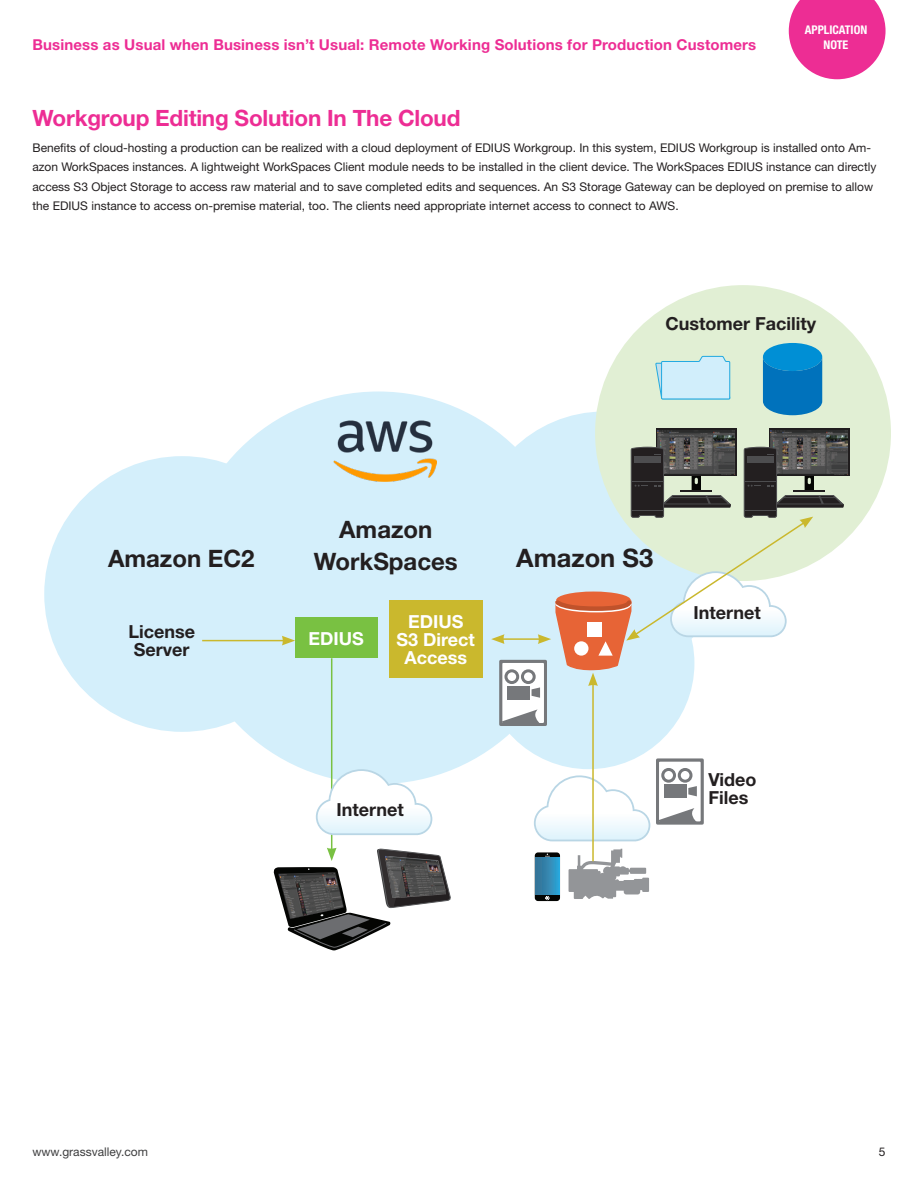
<style>
.page{position:relative;width:918px;height:1188px;background:#fff}
.page>*{position:absolute;margin:0;border:0;box-sizing:border-box;transform-origin:0 0}
._2019_Playbook_Subhe{font:700 25.5px "Helvetica Neue";color:#231f20}
._2019_Playbook_Subhe-2{font:700 24px/31.5px "Helvetica Neue";color:#231f20;text-align:center}
._2019_Collateral_Hea{font:700 22.5px "Helvetica Neue";letter-spacing:-.01em;color:#ed2d94}
._2019_Playbook_Subhe-3{font:700 18px/18px "Helvetica Neue";color:#231f20;text-align:center}
._2019_Playbook_Subhe-4{font:700 18px/18px "Helvetica Neue";color:#fff;text-align:center}
.t1{font:700 15px "Helvetica Neue";letter-spacing:.01em;color:#ed2d94}
._2019_Text{font:12px/19.5px "Helvetica Neue";color:#231f20}
.t2{font:12px "Helvetica Neue";color:#3e3e3f}
.t3{font:700 condensed 12px "Helvetica Neue";color:#fff}
</style>
<div class="page">
<svg style="left:789px;top:0;width:97px;height:79px;background:#ef4ea5"></svg>
<div style="left:44px;top:456px;width:276px;height:276px;background:#d4effb;border-radius:50%"></div>
<div style="left:182px;top:391px;width:393px;height:393px;background:#d4effb;border-radius:50%"></div>
<div style="left:474px;top:411px;width:261px;height:261px;background:#d4effb;border-radius:50%"></div>
<div style="left:483px;top:557px;width:211px;height:212px;background:#d4effb;border-radius:50%"></div>
<div style="left:595px;top:285px;width:296px;height:296px;background:#e1efd4;border-radius:50%"></div>
<svg style="left:655px;top:355px;width:76px;height:45px;background:#c5e8f2"></svg>
<div style="left:763px;top:343px;width:59px;height:28px;background:#008fd5;border-radius:50%"></div>
<svg style="left:763px;top:358px;width:59px;height:57px"></svg>
<div style="left:656px;top:428px;width:81px;height:48px;background:#201d1e"></div>
<img style="left:658px;top:430px;width:77px;height:16px">
<div style="left:769px;top:428px;width:81px;height:48px;background:#201d1e"></div>
<img style="left:771px;top:430px;width:77px;height:44px">
<svg style="left:535px;top:852px;width:25px;height:49px"></svg>
<svg style="left:536px;top:858px;width:23px;height:37px"></svg>
<svg style="left:569px;top:849px;width:80px;height:50px"></svg>
<svg style="left:534px;top:775px;width:116px;height:66px"></svg>
<img style="left:334px;top:420px;width:102px;height:62px">
<div style="left:295px;top:618px;width:82px;height:40px;background:#79c142"></div>
<div style="left:389px;top:600px;width:94px;height:78px;background:#cab82d"></div>
<hr style="left:331px;top:658px;width:1px;height:192px;background:#79c142">
<svg style="left:273px;top:848px;width:178px;height:103px"></svg>
<hr style="left:592px;top:684px;width:2px;height:177px;background:#cab82d">
<hr style="left:202px;top:640px;width:82px;height:1px;background:#cab82d">
<svg style="left:282px;top:636px;width:13px;height:9px"></svg>
<hr style="left:502px;top:638px;width:38px;height:2px;background:#cab82d">
<svg style="left:491px;top:634px;width:13px;height:10px"></svg>
<svg style="left:316px;top:769px;width:116px;height:66px"></svg>
<div style="left:658px;top:760px;width:44px;height:63px;border:2px solid #76787b;border-radius:2px"></div>
<div style="left:656px;top:758px;width:48px;height:67px;border:3px solid #76787b"></div>
<svg style="left:658px;top:808px;width:41px;height:16px"></svg>
<div style="left:664px;top:784px;width:22px;height:14px;background:#76787b"></div>
<svg style="left:688px;top:786px;width:9px;height:10px"></svg>
<div style="left:661px;top:768px;width:15px;height:15px;border:3px solid #76787b;border-radius:50%"></div>
<div style="left:678px;top:768px;width:14px;height:15px;border:3px solid #76787b;border-radius:50%"></div>
<div style="left:501px;top:662px;width:44px;height:62px;background:#fff;border-radius:2px"></div>
<div style="left:499px;top:660px;width:48px;height:66px;border:3px solid #76787b"></div>
<svg style="left:501px;top:709px;width:42px;height:16px"></svg>
<div style="left:507px;top:686px;width:23px;height:13px;background:#76787b"></div>
<div style="left:504px;top:669px;width:15px;height:15px;border:3px solid #76787b;border-radius:50%"></div>
<div style="left:521px;top:669px;width:15px;height:15px;border:3px solid #76787b;border-radius:50%"></div>
<svg style="left:532px;top:446px;width:312px;height:252px"></svg>
<div style="left:574px;top:641px;width:15px;height:15px;background:#fff;border-radius:50%"></div>
<p class="t3" style="left:805px;top:23px;width:64px">APPLICATION</p>
<p class="t1" style="left:32px;top:35px;width:725px">Business as Usual when Business isn’t Usual: Remote Working Solutions for Production Customers</p>
<p class="t3" style="left:824px;top:37px;width:26px">NOTE</p>
<p class="_2019_Collateral_Hea" style="left:32px;top:104px;width:430px">Workgroup Editing Solution In The Cloud</p>
<p class="_2019_Text" style="left:32px;top:138px;width:846px">Benefits of cloud-hosting a production can be realized with a cloud deployment of EDIUS Workgroup. In this system, EDIUS Workgroup is installed onto Am&shy;azon WorkSpaces instances. A lightweight WorkSpaces Client module needs to be installed in the client device. The WorkSpaces EDIUS instance can directly access S3 Object Storage to access raw material and to save completed edits and sequences. An S3 Storage Gateway can be deployed on premise to allow the EDIUS instance to access on-premise material, too. The clients need appropriate internet access to connect to AWS.</p>
<p class="_2019_Playbook_Subhe-3" style="left:666px;top:314px;width:152px">Customer Facility</p>
<p class="_2019_Playbook_Subhe-2" style="left:314px;top:513px;width:146px">Amazon<br>WorkSpaces</p>
<p class="_2019_Playbook_Subhe-2" style="left:108px;top:542px;width:148px">Amazon EC2</p>
<p class="_2019_Playbook_Subhe" style="left:516px;top:542px;width:138px">Amazon S3</p>
<p class="_2019_Playbook_Subhe-3" style="left:128px;top:623px;width:68px">License<br>Server</p>
<p class="_2019_Playbook_Subhe-4" style="left:309px;top:629px;width:57px">EDIUS</p>
<p class="_2019_Playbook_Subhe-4" style="left:397px;top:612px;width:80px">EDIUS<br>S3 Direct<br>Access</p>
<p class="_2019_Playbook_Subhe-3" style="left:693px;top:603px;width:69px">Internet</p>
<p class="_2019_Playbook_Subhe-3" style="left:336px;top:800px;width:69px">Internet</p>
<p class="_2019_Playbook_Subhe-3" style="left:709px;top:771px;width:49px;text-align:left">Video<br>Files</p>
<p class="t2" style="left:32px;top:1144px;width:117px">www.grassvalley.com</p>
<p class="_2019_Text" style="left:879px;top:1141px;width:8px">5</p>
</div>
